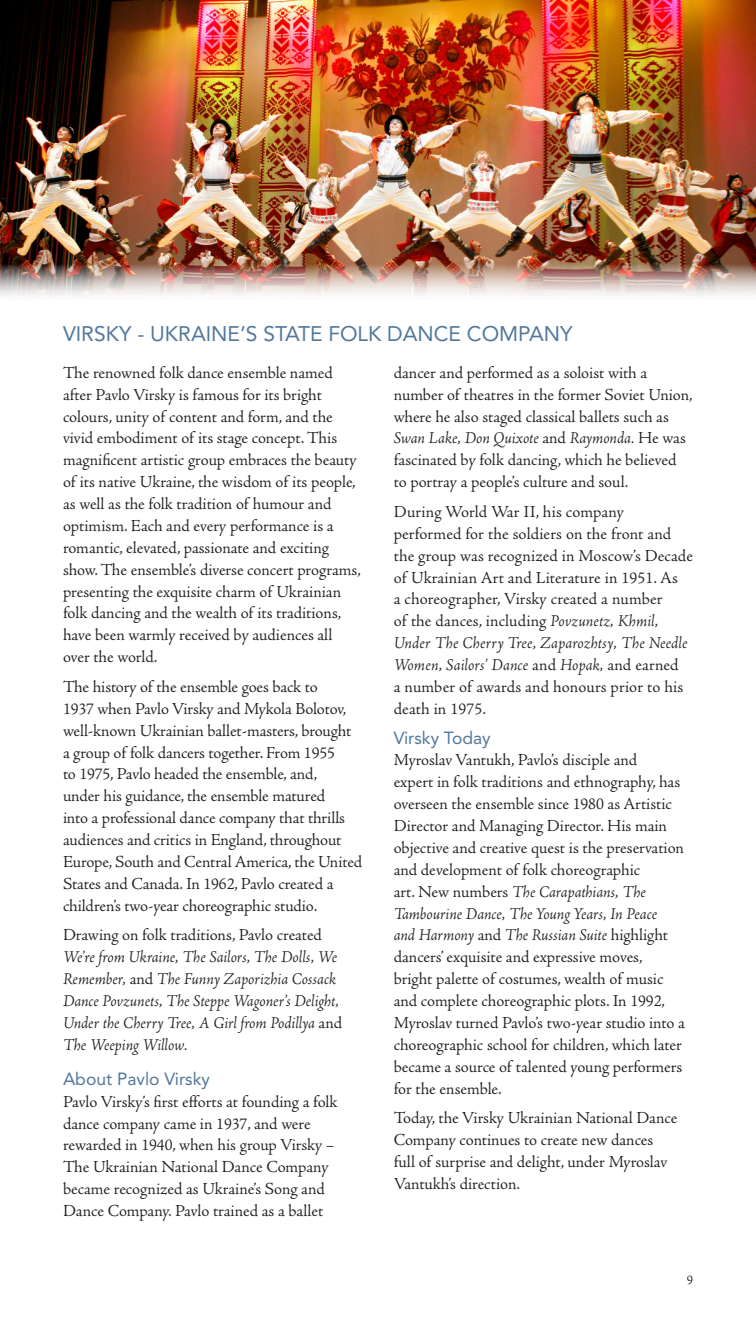
<style>
.page{position:relative;width:756px;height:1323px;background:#fff}
.page>*{position:absolute;margin:0;border:0;box-sizing:border-box;transform-origin:0 0}
.t1{font:21px "Avenir";color:#52789c}
.t2{font:17.5px/21.9px "Adobe Jenson";letter-spacing:-.005em;color:#231f20}
.t3{font:italic 17.5px/21.9px "Adobe Jenson";color:#231f20}
.t4{font:17.5px "Avenir";color:#52789c}
.t5{font:14px "Adobe Jenson";color:#231f20}
.s1{font-style:normal}
.s2{font-style:italic}
</style>
<div class="page">
<img style="left:0;top:0;width:756px;height:296px">
<p class="t1" style="left:63px;top:322px;width:511px">VIRSKY - UKRAINE’S STATE FOLK DANCE COMPANY</p>
<p class="t2" style="left:63px;top:362px;width:300px">The renowned folk dance ensemble named after Pavlo Virsky is famous for its bright colours, unity of content and form, and the vivid embodiment of its stage concept. This magnificent artistic group embraces the beauty of its native Ukraine, the wisdom of its people, as well as the folk tradition of humour and optimism. Each and every performance is a romantic, elevated, passionate and exciting show. The ensemble’s diverse concert programs, presenting the exquisite charm of Ukrainian folk dancing and the wealth of its traditions, have been warmly received by audiences all over the world.</p>
<p class="t2" style="left:63px;top:676px;width:301px">The history of the ensemble goes back to<br>1937 when Pavlo Virsky and Mykola Bolotov, well-known Ukrainian ballet-masters, brought a group of folk dancers together. From 1955<br>to 1975, Pavlo headed the ensemble, and,<br>under his guidance, the ensemble matured<br>into a professional dance company that thrills audiences and critics in England, throughout Europe, South and Central America, the United States and Canada. In 1962, Pavlo created a children’s two-year choreographic studio.</p>
<p class="t2" style="left:63px;top:925px;width:261px">Drawing on folk traditions, Pavlo created</p>
<p class="t3" style="left:63px;top:947px;width:281px">We’re from Ukraine, The Sailors, The Dolls, We Remember, <span class="s1">and</span> The Funny Zaporizhia Cossack Dance Povzunets, The Steppe Wagoner’s Delight, Under the Cherry Tree, A Girl from Podillya <span class="s1">and </span>The Weeping Willow.</p>
<p class="t4" style="left:63px;top:1069px;width:148px">About Pavlo Virsky</p>
<p class="t2" style="left:63px;top:1091px;width:276px">Pavlo Virsky’s first efforts at founding a folk dance company came in 1937, and were rewarded in 1940, when his group Virsky – The Ukrainian National Dance Company became recognized as Ukraine’s Song and Dance Company. Pavlo trained as a ballet</p>
<p class="t2" style="left:394px;top:362px;width:301px">dancer and performed as a soloist with a number of theatres in the former Soviet Union, where he also staged classical ballets such as <span class="s2">Swan Lake, Don Quixote</span> and <span class="s2">Raymonda.</span> He was fascinated by folk dancing, which he believed to portray a people’s culture and soul.</p>
<p class="t2" style="left:394px;top:501px;width:301px">During World War II, his company performed for the soldiers on the front and the group was recognized in Moscow’s Decade of Ukrainian Art and Literature in 1951. As<br>a choreographer, Virsky created a number<br>of the dances, including <span class="s2">Povzunetz, Khmil, Under The Cherry Tree, Zaparozhtsy, The Needle Women, Sailors’ Dance</span> and <span class="s2">Hopak,</span> and earned<br>a number of awards and honours prior to his death in 1975.</p>
<p class="t4" style="left:394px;top:727px;width:98px">Virsky Today</p>
<p class="t2" style="left:394px;top:750px;width:293px">Myroslav Vantukh, Pavlo’s disciple and<br>expert in folk traditions and ethnography, has overseen the ensemble since 1980 as Artistic Director and Managing Director. His main objective and creative quest is the preservation and development of folk choreographic<br>art. New numbers <span class="s2">The Carapathians, The Tambourine Dance, The Young Years, In Peace<br>and Harmony</span> and <span class="s2">The Russian Suite</span> highlight dancers’ exquisite and expressive moves, bright palette of costumes, wealth of music and complete choreographic plots. In 1992, Myroslav turned Pavlo’s two-year studio into a choreographic school for children, which later became a source of talented young performers for the ensemble.</p>
<p class="t2" style="left:394px;top:1108px;width:285px">Today, the Virsky Ukrainian National Dance Company continues to create new dances full of surprise and delight, under Myroslav Vantukh’s direction.</p>
<p class="t5" style="left:687px;top:1272px;width:8px">9</p>
</div>
